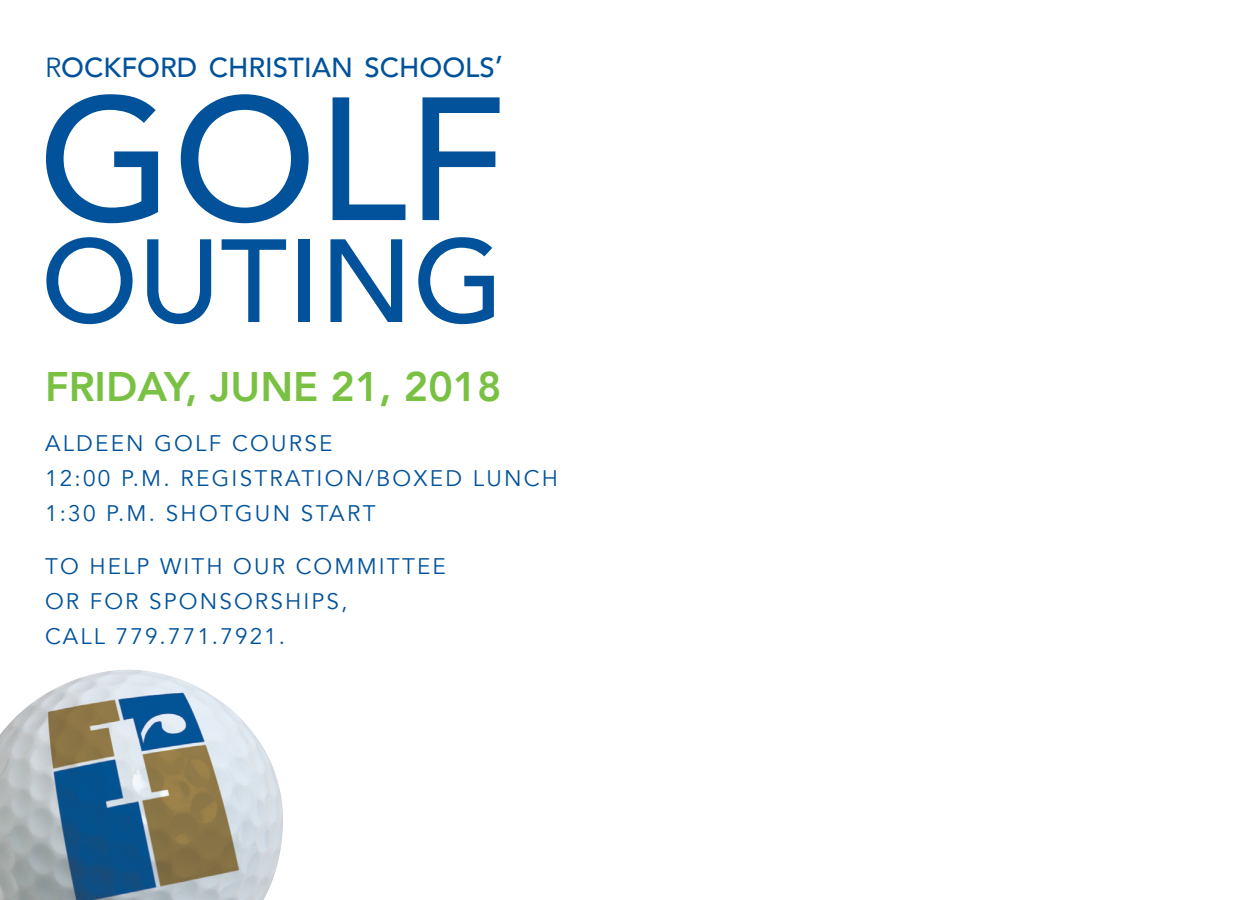
<style>
.page{position:relative;width:1260px;height:900px;background:#fff}
.page>*{position:absolute;margin:0;border:0;box-sizing:border-box;transform-origin:0 0}
.t1{font:500 173.25px "Avenir";color:#01529a}
.t2{font:500 116.75px "Avenir";color:#01529a}
.t3{font:800 41.25px "Avenir";color:#79c142}
.t4{font:500 27.5px "Avenir";color:#01529a}
.t5{font:22.5px "Avenir";letter-spacing:.095em;color:#01529a}
.s1{font-weight:400}
.s2{font-size:30px}
</style>
<div class="page">
<img style="left:0;top:670px;width:283px;height:230px">
<p class="t4" style="left:45px;top:43px;width:460px"><span class="s1">R</span>OCKFORD CHRISTIAN SCHOOLS<span class="s2">’</span></p>
<p class="t1" style="left:38px;top:10px;width:470px">GOLF</p>
<p class="t2" style="left:41px;top:180px;width:464px">OUTING</p>
<p class="t3" style="left:45px;top:355px;width:458px">FRIDAY, JUNE 21, 2018</p>
<p class="t5" style="left:45px;top:430px;width:289px">ALDEEN GOLF COURSE</p>
<p class="t5" style="left:45px;top:465px;width:515px">12:00 P.M. REGISTRATION/BOXED LUNCH</p>
<p class="t5" style="left:45px;top:500px;width:332px">1:30 P.M. SHOTGUN START</p>
<p class="t5" style="left:45px;top:553px;width:402px">TO HELP WITH OUR COMMITTEE</p>
<p class="t5" style="left:45px;top:588px;width:304px">OR FOR SPONSORSHIPS,</p>
<p class="t5" style="left:45px;top:623px;width:242px">CALL 779.771.7921.</p>
</div>
